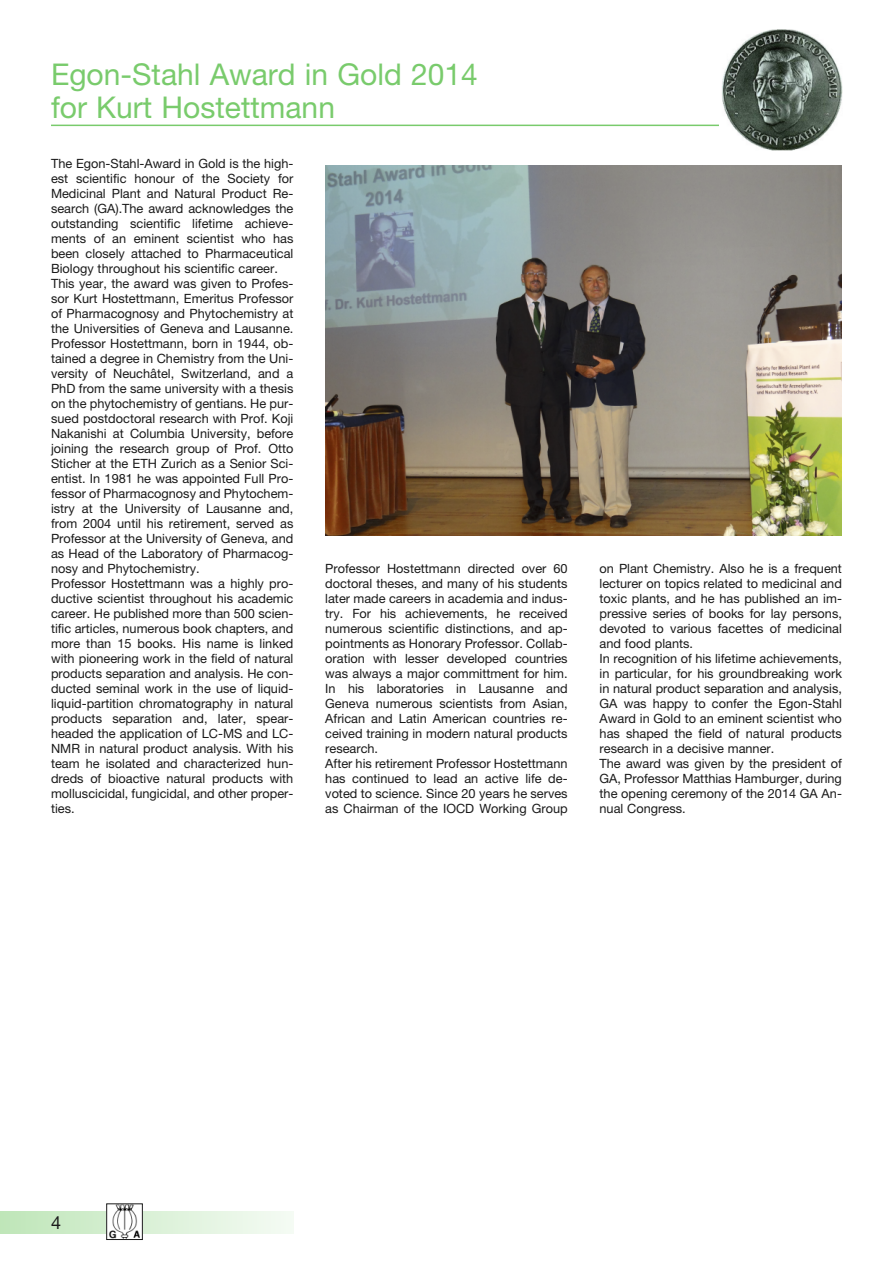
<style>
.page{position:relative;width:893px;height:1263px;background:#fff}
.page>*{position:absolute;margin:0;border:0;box-sizing:border-box;transform-origin:0 0}
.t1{font:30px/33px "Helvetica Neue LT Std";color:#79cb6c}
.t2{font:18px "Helvetica Neue LT Std";color:#1a1a1a}
.t3{font:12.75px/15px "Helvetica Neue LT Std";color:#1a1a1a}
</style>
<div class="page">
<svg style="left:0;top:1212px;width:293px;height:21px"></svg>
<img style="left:108px;top:1205px;width:33px;height:33px">
<div style="left:106px;top:1203px;width:37px;height:37px;border:1px solid #1a1a1a"></div>
<hr style="left:51px;top:125px;width:791px;height:1px;background:#79cb6c">
<img style="left:719px;top:30px;width:124px;height:121px">
<img style="left:325px;top:166px;width:517px;height:370px">
<h1 class="t1" style="left:51px;top:61px;width:428px">Egon-Stahl Award in Gold 2014 for Kurt Hostettmann</h1>
<p class="t3" style="left:51px;top:157px;width:244px">The Egon-Stahl-Award in Gold is the high&shy;est scientific honour of the Society for Medicinal Plant and Natural Product Re&shy;search (GA).The award acknowledges the outstanding scientific lifetime achieve&shy;ments of an eminent scientist who has been closely attached to Pharmaceutical Biology throughout his scientific career.<br>This year, the award was given to Profes&shy;sor Kurt Hostettmann, Emeritus Professor of Pharmacognosy and Phytochemistry at the Universities of Geneva and Lausanne.<br>Professor Hostettmann, born in 1944, ob&shy;tained a degree in Chemistry from the Uni&shy;versity of Neuchâtel, Switzerland, and a PhD from the same university with a thesis on the phytochemistry of gentians. He pur&shy;sued postdoctoral research with Prof. Koji Nakanishi at Columbia University, before joining the research group of Prof. Otto Sticher at the ETH Zurich as a Senior Sci&shy;entist. In 1981 he was appointed Full Pro&shy;fessor of Pharmacognosy and Phytochem&shy;istry at the University of Lausanne and, from 2004 until his retirement, served as Professor at the University of Geneva, and as Head of the Laboratory of Pharmacog&shy;nosy and Phytochemistry.<br>Professor Hostettmann was a highly pro&shy;ductive scientist throughout his academic career. He published more than 500 scien&shy;tific articles, numerous book chapters, and more than 15 books. His name is linked with pioneering work in the field of natural products separation and analysis. He con&shy;ducted seminal work in the use of liquid&shy;liquid-partition chromatography in natural products separation and, later, spear&shy;headed the application of LC-MS and LC-NMR in natural product analysis. With his team he isolated and characterized hun&shy;dreds of bioactive natural products with molluscicidal, fungicidal, and other proper&shy;ties.</p>
<p class="t3" style="left:325px;top:562px;width:244px">Professor Hostettmann directed over 60 doctoral theses, and many of his students later made careers in academia and indus&shy;try. For his achievements, he received numerous scientific distinctions, and ap&shy;pointments as Honorary Professor. Collab&shy;oration with lesser developed countries was always a major committment for him.<br>In his laboratories in Lausanne and Geneva numerous scientists from Asian, African and Latin American countries re&shy;ceived training in modern natural products research.<br>After his retirement Professor Hostettmann has continued to lead an active life de&shy;voted to science. Since 20 years he serves as Chairman of the IOCD Working Group</p>
<p class="t3" style="left:600px;top:562px;width:244px">on Plant Chemistry. Also he is a frequent lecturer on topics related to medicinal and toxic plants, and he has published an im&shy;pressive series of books for lay persons, devoted to various facettes of medicinal and food plants.<br>In recognition of his lifetime achievements, in particular, for his groundbreaking work in natural product separation and analysis, GA was happy to confer the Egon-Stahl Award in Gold to an eminent scientist who has shaped the field of natural products research in a decisive manner.<br>The award was given by the president of GA, Professor Matthias Hamburger, during the opening ceremony of the 2014 GA An&shy;nual Congress.</p>
<h2 class="t2" style="left:51px;top:1216px;width:12px">4</h2>
</div>
